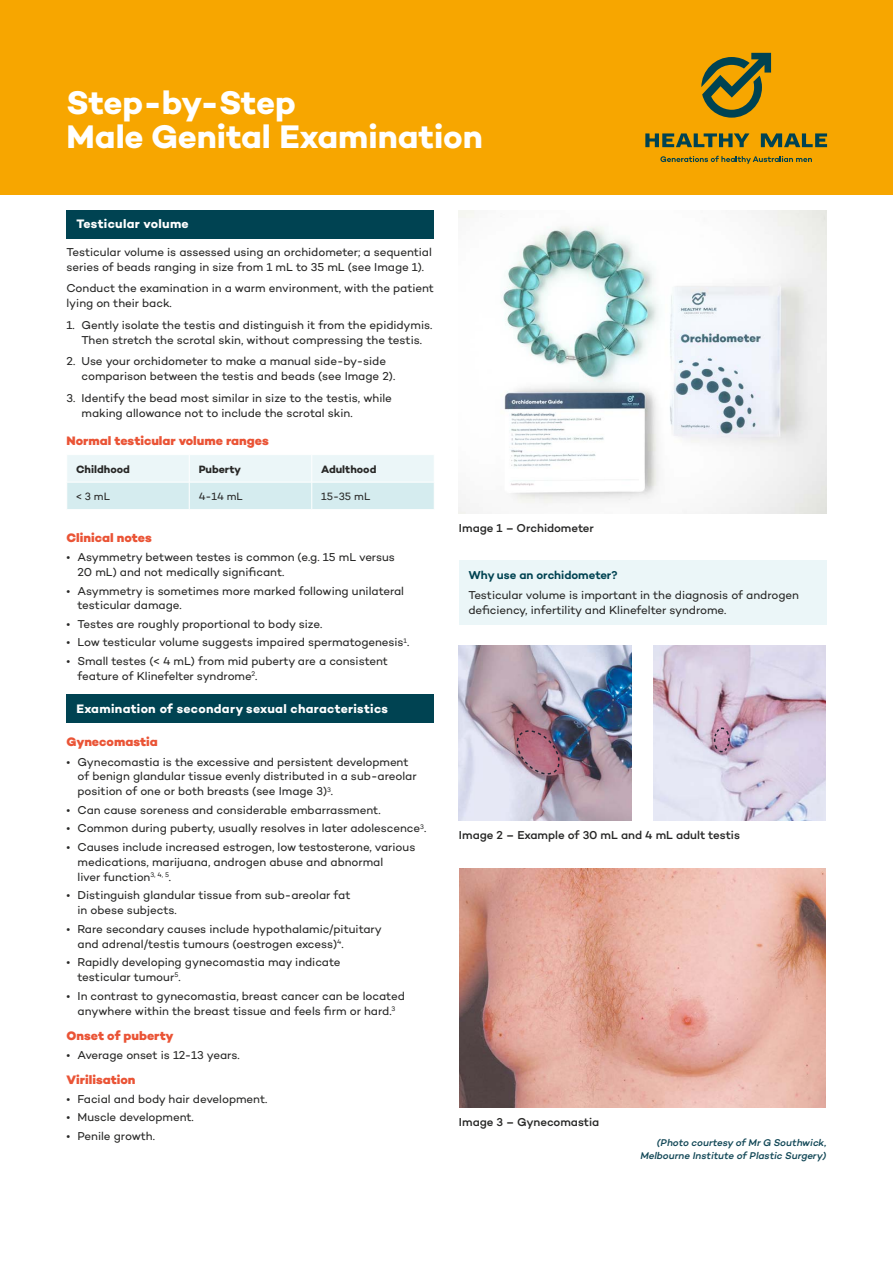
<style>
.page{position:relative;width:893px;height:1263px;background:#fff}
.page>*{position:absolute;margin:0;border:0;box-sizing:border-box;transform-origin:0 0}
.t1{font:700 33.3px/34px "Campton";color:#fff}
.t2{font:800 12.45px "Campton";color:#ea5436}
.t3{font:700 12.45px "Campton";letter-spacing:.02em;color:#fff}
.t4{font:11.7px/15px "Campton";letter-spacing:-.005em;color:#282827}
.t5{font:500 11.7px "Campton";letter-spacing:-.005em;color:#282827}
.t6{font:600 11.7px "Campton";letter-spacing:-.005em;color:#004352}
.t7{font:700 10.8px "Campton";color:#282827}
.t8{font:10.8px "Campton";color:#282827}
.t9{font:italic 500 10.05px/13.4px "Campton";color:#134857;text-align:right}
</style>
<div class="page">
<div style="left:0;top:0;width:893px;height:194px;background:#f7a600"></div>
<div style="left:67px;top:210px;width:367px;height:28px;background:#004352"></div>
<div style="left:67px;top:694px;width:367px;height:28px;background:#004352"></div>
<svg style="left:67px;top:455px;width:367px;height:54px;background:#e0f1f3"></svg>
<img style="left:459px;top:645px;width:173px;height:175px">
<svg style="left:516px;top:729px;width:44px;height:46px;background:#a36d82"></svg>
<img style="left:653px;top:645px;width:173px;height:175px">
<svg style="left:713px;top:727px;width:17px;height:26px"></svg>
<img style="left:459px;top:211px;width:367px;height:302px">
<img style="left:459px;top:868px;width:367px;height:239px">
<div style="left:459px;top:561px;width:367px;height:64px;background:#ebf6f8"></div>
<svg style="left:645px;top:133px;width:104px;height:14px"></svg>
<svg style="left:761px;top:133px;width:66px;height:14px"></svg>
<svg style="left:701px;top:53px;width:70px;height:65px"></svg>
<svg style="left:660px;top:156px;width:152px;height:8px"></svg>
<h1 class="t1" style="left:67px;top:85px;width:418px">Step-by-Step<br>Male Genital Examination</h1>
<p class="t3" style="left:77px;top:216px;width:114px">Testicular volume</p>
<p class="t4" style="left:67px;top:244px;width:367px">Testicular volume is assessed using an orchidometer; a sequential series of beads ranging in size from 1 mL to 35 mL (see Image 1).</p>
<p class="t4" style="left:67px;top:280px;width:369px">Conduct the examination in a warm environment, with the patient lying on their back.</p>
<p class="t4" style="left:67px;top:317px;width:367px;text-align:center">1. Gently isolate the testis and distinguish it from the epididymis.<br>Then stretch the scrotal skin, without compressing the testis.</p>
<p class="t4" style="left:82px;top:354px;width:315px;text-indent:-15px">2. Use your orchidometer to make a manual side-by-side comparison between the testis and beads (see Image 2).</p>
<p class="t4" style="left:82px;top:390px;width:312px;text-indent:-15px">3. Identify the bead most similar in size to the testis, while making allowance not to include the scrotal skin.</p>
<p class="t2" style="left:67px;top:433px;width:204px">Normal testicular volume ranges</p>
<p class="t7" style="left:76px;top:462px;width:55px">Childhood</p>
<p class="t7" style="left:199px;top:462px;width:44px">Puberty</p>
<p class="t7" style="left:321px;top:462px;width:57px">Adulthood</p>
<p class="t8" style="left:76px;top:490px;width:35px">&lt; 3 mL</p>
<p class="t8" style="left:199px;top:490px;width:46px">4-14 mL</p>
<p class="t8" style="left:321px;top:490px;width:51px">15-35 mL</p>
<p class="t2" style="left:67px;top:530px;width:87px">Clinical notes</p>
<p class="t4" style="left:78px;top:549px;width:319px;text-indent:-11px">• Asymmetry between testes is common (e.g. 15 mL versus<br>20 mL) and not medically significant.</p>
<p class="t4" style="left:78px;top:583px;width:328px;text-indent:-11px">• Asymmetry is sometimes more marked following unilateral testicular damage.</p>
<p class="t4" style="left:67px;top:616px;width:257px">• Testes are roughly proportional to body size.</p>
<p class="t4" style="left:67px;top:635px;width:344px">• Low testicular volume suggests impaired spermatogenesis<sup>1</sup>.</p>
<p class="t4" style="left:78px;top:653px;width:312px;text-indent:-11px">• Small testes (&lt; 4 mL) from mid puberty are a consistent feature of Klinefelter syndrome<sup>2</sup>.</p>
<p class="t3" style="left:77px;top:700px;width:313px">Examination of secondary sexual characteristics</p>
<p class="t2" style="left:67px;top:734px;width:93px">Gynecomastia</p>
<p class="t4" style="left:78px;top:754px;width:341px;text-indent:-11px">• Gynecomastia is the excessive and persistent development of benign glandular tissue evenly distributed in a sub-areolar position of one or both breasts (see Image 3)<sup>3</sup>.</p>
<p class="t4" style="left:67px;top:802px;width:316px">• Can cause soreness and considerable embarrassment.</p>
<p class="t4" style="left:67px;top:821px;width:361px">• Common during puberty, usually resolves in later adolescence<sup>3</sup>.</p>
<p class="t4" style="left:78px;top:839px;width:339px;text-indent:-11px">• Causes include increased estrogen, low testosterone, various medications, marijuana, androgen abuse and abnormal<br>liver function<sup>3,</sup> <sup>4,</sup> <sup>5</sup>.</p>
<p class="t4" style="left:78px;top:888px;width:274px;text-indent:-11px">• Distinguish glandular tissue from sub-areolar fat in obese subjects.</p>
<p class="t4" style="left:78px;top:921px;width:306px;text-indent:-11px">• Rare secondary causes include hypothalamic/pituitary and adrenal/testis tumours (oestrogen excess)<sup>4</sup>.</p>
<p class="t4" style="left:78px;top:954px;width:264px;text-indent:-11px">• Rapidly developing gynecomastia may indicate testicular tumour<sup>5</sup>.</p>
<p class="t4" style="left:67px;top:988px;width:340px;text-align:center">• In contrast to gynecomastia, breast cancer can be located anywhere within the breast tissue and feels firm or hard.<sup>3</sup></p>
<p class="t2" style="left:67px;top:1027px;width:108px">Onset of puberty</p>
<p class="t4" style="left:67px;top:1047px;width:175px">• Average onset is 12-13 years.</p>
<p class="t2" style="left:67px;top:1071px;width:70px">Virilisation</p>
<p class="t4" style="left:67px;top:1091px;width:202px">• Facial and body hair development.</p>
<p class="t4" style="left:67px;top:1109px;width:129px">• Muscle development.</p>
<p class="t4" style="left:67px;top:1128px;width:90px">• Penile growth.</p>
<p class="t5" style="left:459px;top:520px;width:137px">Image 1 – Orchidometer</p>
<p class="t6" style="left:468px;top:568px;width:151px">Why use an orchidometer?</p>
<p class="t4" style="left:468px;top:587px;width:332px">Testicular volume is important in the diagnosis of androgen deficiency, infertility and Klinefelter syndrome.</p>
<p class="t5" style="left:459px;top:828px;width:282px">Image 2 – Example of 30 mL and 4 mL adult testis</p>
<p class="t5" style="left:459px;top:1114px;width:142px">Image 3 – Gynecomastia</p>
<p class="t9" style="left:640px;top:1135px;width:188px">(Photo courtesy of Mr G Southwick,<br>Melbourne Institute of Plastic Surgery)</p>
</div>
